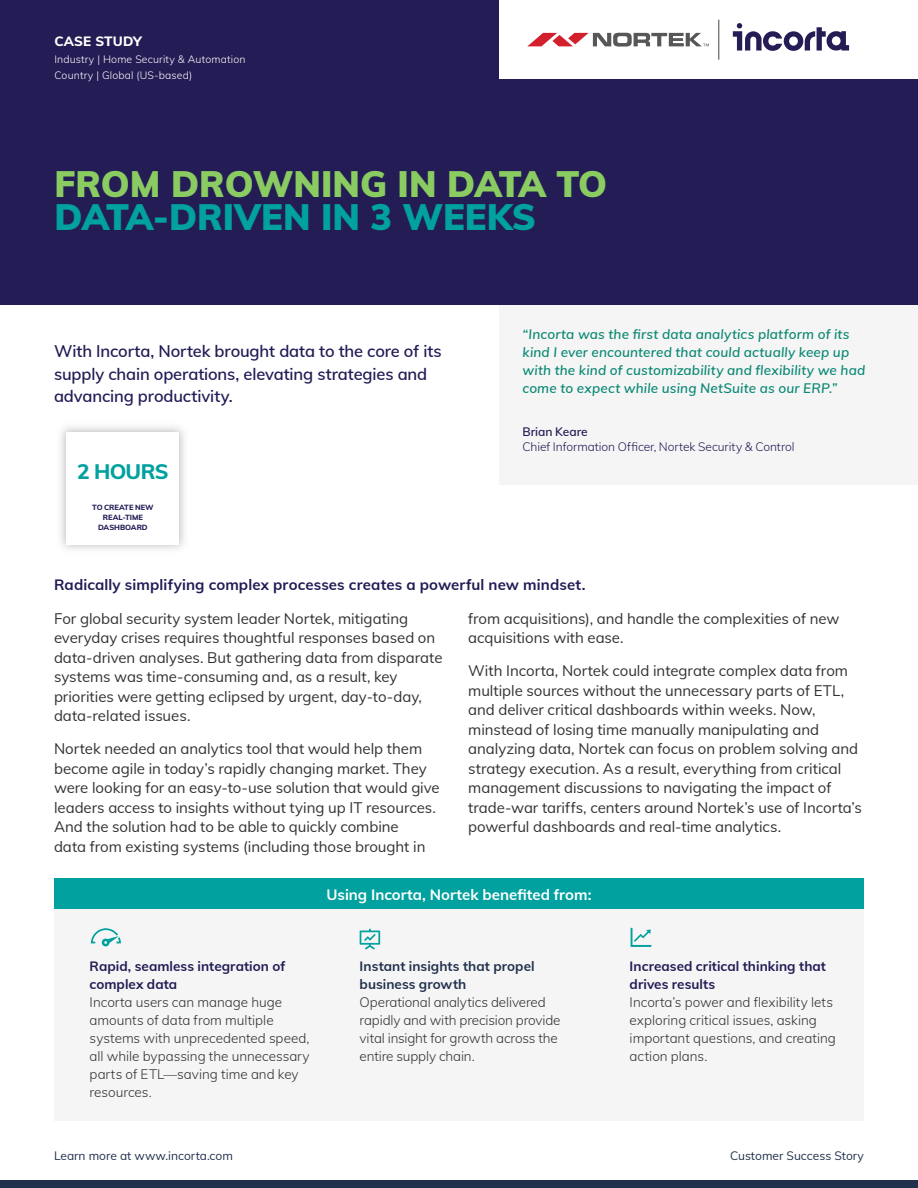
<style>
.page{position:relative;width:918px;height:1188px;background:#fff}
.page>*{position:absolute;margin:0;border:0;box-sizing:border-box;transform-origin:0 0}
.t1{font:900 36px "Mulish";color:#8acc61}
.t2{font:900 36px "Mulish";color:#00a19e}
.t3{font:800 21px "Mulish";letter-spacing:-.035em;color:#00a19e}
.t4{font:600 16.5px "Mulish";letter-spacing:-.005em;color:#201c55}
.t5{font:15px/19.5px "Mulish";letter-spacing:-.005em;color:#323232}
.t6{font:700 15px "Mulish";letter-spacing:.01em;color:#201c55}
.t7{font:700 15px "Mulish";color:#fff}
.t8{font:300 13.5px/18px "Mulish";letter-spacing:-.005em;color:#323232}
.t9{font:italic 600 13.5px/18px "Mulish";letter-spacing:.01em;color:#0d8976}
.t10{font:700 13.5px "Mulish";letter-spacing:.005em;color:#201c55}
.t11{font:700 13.5px "Mulish";letter-spacing:.005em;color:#21314d}
.t12{font:800 13.5px "Mulish";letter-spacing:.005em;color:#fff}
.t13{font:12px "Mulish";color:#21314d}
.t14{font:300 12px "Mulish";letter-spacing:-.005em;color:#201c55}
.t15{font:600 12px "Mulish";letter-spacing:-.005em;color:#201c55}
.t16{font:300 10.5px "Mulish";letter-spacing:.015em;color:#fff}
.t17{font:800 7.5px/10.1px "Mulish";letter-spacing:-.005em;color:#201c55;text-align:center}
</style>
<div class="page">
<div style="left:0;top:1180px;width:918px;height:8px;background:#21314d"></div>
<div style="left:54px;top:909px;width:810px;height:212px;background:#f5f5f5"></div>
<div style="left:54px;top:879px;width:810px;height:30px;background:#00a19e"></div>
<div style="left:499px;top:301px;width:419px;height:184px;background:#f5f5f5"></div>
<div style="left:0;top:0;width:918px;height:305px;background:#241c54"></div>
<div style="left:499px;top:0;width:419px;height:79px;background:#fff"></div>
<svg style="left:733px;top:23px;width:116px;height:28px"></svg>
<hr style="left:718px;top:20px;width:1px;height:40px;background:#454545">
<svg style="left:91px;top:928px;width:30px;height:19px"></svg>
<svg style="left:631px;top:928px;width:20px;height:19px"></svg>
<svg style="left:360px;top:929px;width:20px;height:21px"></svg>
<svg style="left:527px;top:33px;width:182px;height:14px"></svg>
<p class="t12" style="left:54px;top:31px;width:89px">CASE STUDY</p>
<p class="t16" style="left:54px;top:51px;width:193px">Industry | Home Security &amp; Automation</p>
<p class="t16" style="left:54px;top:68px;width:139px">Country | Global (US-based)</p>
<p class="t1" style="left:54px;top:158px;width:554px">FROM DROWNING IN DATA TO</p>
<p class="t2" style="left:54px;top:191px;width:483px">DATA-DRIVEN IN 3 WEEKS</p>
<p class="t4" style="left:54px;top:339px;width:389px">With Incorta, Nortek brought data to the core of its</p>
<p class="t4" style="left:54px;top:362px;width:375px">supply chain operations, elevating strategies and</p>
<p class="t4" style="left:54px;top:384px;width:180px">advancing productivity.</p>
<p class="t3" style="left:77px;top:456px;width:93px">2 HOURS</p>
<p class="t17" style="left:92px;top:502px;width:63px">TO CREATE NEW<br>REAL-TIME<br>DASHBOARD</p>
<p class="t9" style="left:522px;top:324px;width:344px">“Incorta was the first data analytics platform of its kind I ever encountered that could actually keep up with the kind of customizability and flexibility we had come to expect while using NetSuite as our ERP.”</p>
<p class="t15" style="left:522px;top:423px;width:67px">Brian Keare</p>
<p class="t14" style="left:522px;top:438px;width:274px">Chief Information Officer, Nortek Security &amp; Control</p>
<p class="t6" style="left:54px;top:574px;width:533px">Radically simplifying complex processes creates a powerful new mindset.</p>
<p class="t5" style="left:54px;top:608px;width:390px">For global security system leader Nortek, mitigating everyday crises requires thoughtful responses based on data-driven analyses. But gathering data from disparate systems was time-consuming and, as a result, key priorities were getting eclipsed by urgent, day-to-day, data-related issues.</p>
<p class="t5" style="left:54px;top:739px;width:387px">Nortek needed an analytics tool that would help them become agile in today’s rapidly changing market. They were looking for an easy-to-use solution that would give leaders access to insights without tying up IT resources.<br>And the solution had to be able to quickly combine<br>data from existing systems (including those brought in</p>
<p class="t5" style="left:468px;top:608px;width:373px">from acquisitions), and handle the complexities of new acquisitions with ease.</p>
<p class="t5" style="left:468px;top:661px;width:395px">With Incorta, Nortek could integrate complex data from multiple sources without the unnecessary parts of ETL, and deliver critical dashboards within weeks. Now, minstead of losing time manually manipulating and analyzing data, Nortek can focus on problem solving and strategy execution. As a result, everything from critical management discussions to navigating the impact of trade-war tariffs, centers around Nortek’s use of Incorta’s powerful dashboards and real-time analytics.</p>
<p class="t7" style="left:327px;top:884px;width:266px">Using Incorta, Nortek benefited from:</p>
<p class="t10" style="left:90px;top:957px;width:197px">Rapid, seamless integration of</p>
<p class="t10" style="left:90px;top:975px;width:89px">complex data</p>
<p class="t8" style="left:90px;top:993px;width:222px">Incorta users can manage huge amounts of data from multiple systems with unprecedented speed, all while bypassing the unnecessary parts of ETL—saving time and key resources.</p>
<p class="t11" style="left:360px;top:957px;width:177px">Instant insights that propel</p>
<p class="t11" style="left:360px;top:975px;width:108px">business growth</p>
<p class="t8" style="left:360px;top:993px;width:188px">Operational analytics delivered</p>
<p class="t8" style="left:360px;top:1011px;width:202px">rapidly and with precision provide</p>
<p class="t8" style="left:360px;top:1029px;width:200px">vital insight for growth across the</p>
<p class="t8" style="left:360px;top:1047px;width:117px">entire supply chain.</p>
<p class="t10" style="left:630px;top:957px;width:198px">Increased critical thinking that</p>
<p class="t10" style="left:630px;top:975px;width:87px">drives results</p>
<p class="t8" style="left:630px;top:993px;width:205px">Incorta’s power and flexibility lets</p>
<p class="t8" style="left:630px;top:1011px;width:189px">exploring critical issues, asking</p>
<p class="t8" style="left:630px;top:1029px;width:208px">important questions, and creating</p>
<p class="t8" style="left:630px;top:1047px;width:79px">action plans.</p>
<p class="t13" style="left:54px;top:1147px;width:181px">Learn more at www.incorta.com</p>
<p class="t13" style="left:730px;top:1147px;width:135px">Customer Success Story</p>
</div>
